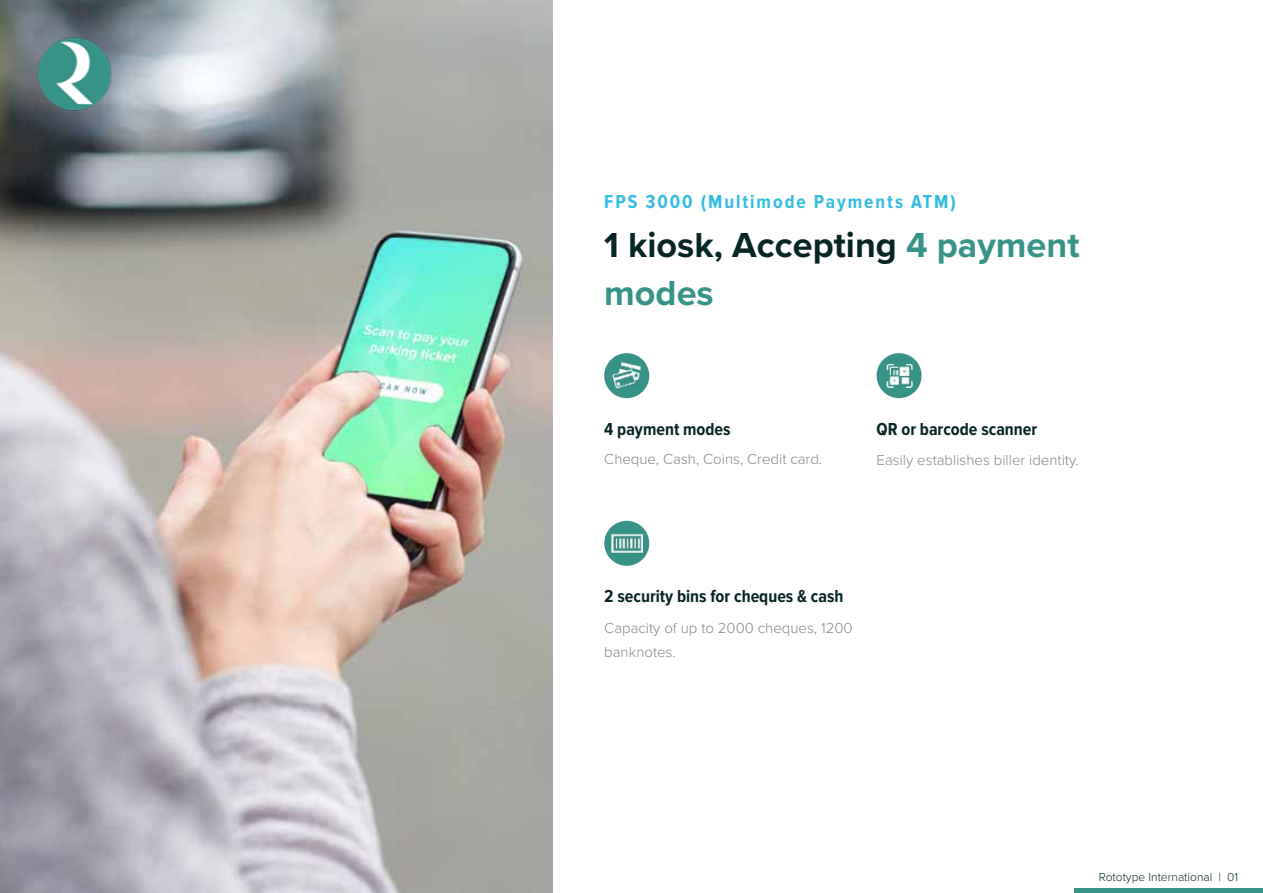
<style>
.page{position:relative;width:1263px;height:893px;background:#fff}
.page>*{position:absolute;margin:0;border:0;box-sizing:border-box;transform-origin:0 0}
.t1{font:700 36px/48px "Proxima Nova";color:#082525}
.t2{font:700 19.5px "Proxima Nova Cond";letter-spacing:.1em;color:#33bce4}
.t3{font:700 18px "Proxima Nova Cond";color:#082525}
.t4{font:300 15px/24px "Proxima Nova";color:#888787}
.t5{font:300 12px "Proxima Nova";color:#082525}
.s1{color:#379388}
</style>
<div class="page">
<img style="left:0;top:0;width:553px;height:893px">
<div style="left:1074px;top:888px;width:189px;height:5px;background:#379388"></div>
<div style="left:604px;top:521px;width:45px;height:45px;background:#379388;border-radius:50%"></div>
<img style="left:611px;top:533px;width:31px;height:21px">
<div style="left:876px;top:353px;width:45px;height:45px;background:#379388;border-radius:50%"></div>
<img style="left:886px;top:364px;width:26px;height:23px">
<div style="left:604px;top:353px;width:45px;height:45px;background:#379388;border-radius:50%"></div>
<img style="left:613px;top:362px;width:28px;height:27px">
<img style="left:34px;top:34px;width:81px;height:81px">
<h2 class="t2" style="left:604px;top:191px;width:353px">FPS 3000 (Multimode Payments ATM)</h2>
<h1 class="t1" style="left:604px;top:220px;width:477px">1 kiosk, Accepting <span class="s1">4 payment modes</span></h1>
<p class="t3" style="left:604px;top:419px;width:128px">4 payment modes</p>
<p class="t4" style="left:604px;top:446px;width:219px">Cheque, Cash, Coins, Credit card.</p>
<p class="t3" style="left:876px;top:419px;width:162px">QR or barcode scanner</p>
<p class="t4" style="left:876px;top:447px;width:204px">Easily establishes biller identity.</p>
<p class="t3" style="left:604px;top:586px;width:241px">2 security bins for cheques &amp; cash</p>
<p class="t4" style="left:604px;top:615px;width:250px">Capacity of up to 2000 cheques, 1200 banknotes.</p>
<p class="t5" style="left:1099px;top:868px;width:141px">Rototype International | 01</p>
</div>
